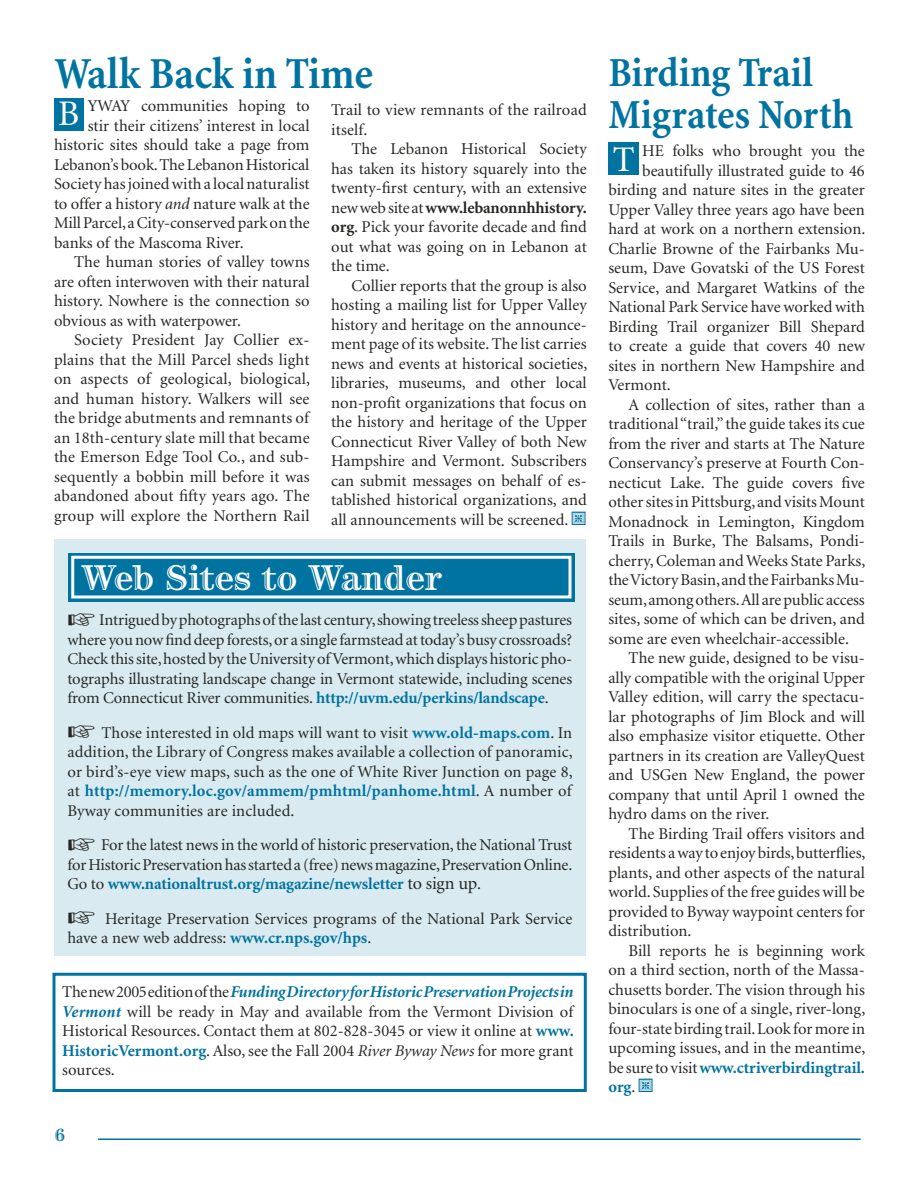
<style>
.page{position:relative;width:918px;height:1188px;background:#fff}
.page>*{position:absolute;margin:0;border:0;box-sizing:border-box;transform-origin:0 0}
._30_pt_head{font:700 condensed 45px "Minion";color:#0073a0}
._30_pt_head-2{font:700 condensed 42px/42px "Minion";color:#0073a0}
.Reverse_head{font:700 36px "Century Handtooled";color:#fff}
.text{font:36px "Minion";color:#fff}
.t1{font:700 18px "Century Handtooled";color:#0073a0}
.text-2{font:16.5px/19.5px "Minion";color:#252723;text-align:justify}
.s1{font-weight:700;color:#0073a0}
.s2{font-style:italic}
.s3{font-weight:700}
.s4{font-size:18px}
.s5{font-weight:700;font-style:italic;color:#0073a0}
</style>
<div class="page">
<hr style="left:98px;top:1138px;width:763px;height:2px;background:#0073a0">
<div style="left:52px;top:973px;width:535px;height:119px;border:3px solid #0073a0"></div>
<div style="left:55px;top:539px;width:531px;height:417px;background:#d9eaf1"></div>
<div style="left:54px;top:98px;width:29px;height:33px;background:#0073a0"></div>
<div style="left:608px;top:143px;width:31px;height:32px;background:#0073a0"></div>
<div style="left:68px;top:553px;width:506px;height:49px;background:#0073a0"></div>
<div style="left:71px;top:556px;width:501px;height:42px;border:3px solid #fff"></div>
<p class="_30_pt_head" style="left:54px;top:49px;width:321px">Walk Back in Time</p>
<p class="_30_pt_head-2" style="left:608px;top:52px;width:246px">Birding Trail<br>Migrates North</p>
<p class="text-2" style="left:642px;top:142px;width:224px">HE folks who brought you the</p>
<p class="text-2" style="left:642px;top:161px;width:224px">beautifully illustrated guide to 46</p>
<p class="text-2" style="left:608px;top:181px;width:258px">birding and nature sites in the greater</p>
<p class="text-2" style="left:608px;top:200px;width:258px">Upper Valley three years ago have been</p>
<p class="text-2" style="left:608px;top:220px;width:258px">hard at work on a northern extension.</p>
<p class="text-2" style="left:608px;top:239px;width:258px">Charlie Browne of the Fairbanks Mu-</p>
<p class="text-2" style="left:608px;top:259px;width:258px">seum, Dave Govatski of the US Forest</p>
<p class="text-2" style="left:608px;top:278px;width:258px">Service, and Margaret Watkins of the</p>
<p class="text-2" style="left:608px;top:298px;width:258px">National Park Service have worked with</p>
<p class="text-2" style="left:608px;top:317px;width:258px">Birding Trail organizer Bill Shepard</p>
<p class="text-2" style="left:608px;top:337px;width:258px">to create a guide that covers 40 new</p>
<p class="text-2" style="left:608px;top:356px;width:258px">sites in northern New Hampshire and</p>
<p class="text-2" style="left:608px;top:376px;width:64px">Vermont.</p>
<p class="text-2" style="left:608px;top:395px;width:258px;text-indent:20px">A collection of sites, rather than a traditional “trail,” the guide takes its cue from the river and starts at The Nature Conservancy’s preserve at Fourth Con&shy;necticut Lake. The guide covers five other sites in Pittsburg, and visits Mount Monadnock in Lemington, Kingdom Trails in Burke, The Balsams, Pondi&shy;cherry, Coleman and Weeks State Parks, the Victory Basin, and the Fairbanks Mu&shy;seum, among others. All are public access sites, some of which can be driven, and some are even wheelchair-accessible.</p>
<p class="text-2" style="left:608px;top:649px;width:258px;text-indent:20px">The new guide, designed to be visu&shy;ally compatible with the original Upper Valley edition, will carry the spectacu&shy;lar photographs of Jim Block and will also emphasize visitor etiquette. Other partners in its creation are ValleyQuest and USGen New England, the power company that until April 1 owned the hydro dams on the river.</p>
<p class="text-2" style="left:608px;top:824px;width:259px;text-indent:20px">The Birding Trail offers visitors and residents a way to enjoy birds, butterflies, plants, and other aspects of the natural world. Supplies of the free guides will be provided to Byway waypoint centers for distribution.</p>
<p class="text-2" style="left:608px;top:941px;width:259px;text-indent:20px">Bill reports he is beginning work on a third section, north of the Massa&shy;chusetts border. The vision through his binoculars is one of a single, river-long, four-state birding trail. Look for more in upcoming issues, and in the meantime, be sure to visit <span class="s1">www.ctriverbirdingtrail. org</span>.</p>
<p class="text-2" style="left:88px;top:97px;width:223px">YWAY communities hoping to</p>
<p class="text-2" style="left:88px;top:116px;width:223px">stir their citizens’ interest in local</p>
<p class="text-2" style="left:54px;top:136px;width:257px">historic sites should take a page from</p>
<p class="text-2" style="left:54px;top:155px;width:257px">Lebanon’s book. The Lebanon Historical</p>
<p class="text-2" style="left:54px;top:175px;width:257px">Society has joined with a local naturalist</p>
<p class="text-2" style="left:54px;top:194px;width:257px">to offer a history <span class="s2">and</span> nature walk at the</p>
<p class="text-2" style="left:54px;top:214px;width:257px">Mill Parcel, a City-conserved park on the</p>
<p class="text-2" style="left:54px;top:233px;width:191px">banks of the Mascoma River.</p>
<p class="text-2" style="left:54px;top:253px;width:257px;text-indent:20px">The human stories of valley towns are often interwoven with their natural history. Nowhere is the connection so obvious as with waterpower.</p>
<p class="text-2" style="left:54px;top:331px;width:258px;text-indent:20px">Society President Jay Collier ex&shy;plains that the Mill Parcel sheds light on aspects of geological, biological, and human history. Walkers will see the bridge abutments and remnants of an 18th-century slate mill that became the Emerson Edge Tool Co., and sub&shy;sequently a bobbin mill before it was abandoned about fifty years ago. The group will explore the Northern Rail</p>
<p class="text" style="left:58px;top:96px;width:23px">B</p>
<p class="text-2" style="left:331px;top:101px;width:257px">Trail to view remnants of the railroad itself.</p>
<p class="text-2" style="left:331px;top:140px;width:257px;text-indent:20px">The Lebanon Historical Society has taken its history squarely into the twenty-first century, with an extensive new web site at <span class="s3">www.lebanonnhhistory. org</span>. Pick your favorite decade and find out what was going on in Lebanon at the time.</p>
<p class="text-2" style="left:331px;top:276px;width:258px;text-indent:20px">Collier reports that the group is also hosting a mailing list for Upper Valley history and heritage on the announce&shy;ment page of its website. The list carries news and events at historical societies, libraries, museums, and other local non-profit organizations that focus on the history and heritage of the Upper Connecticut River Valley of both New Hampshire and Vermont. Subscribers can submit messages on behalf of es&shy;tablished historical organizations, and all announcements will be screened.</p>
<p class="text" style="left:613px;top:141px;width:23px">T</p>
<p class="Reverse_head" style="left:81px;top:555px;width:361px">Web Sites to Wander</p>
<p class="text-2" style="left:67px;top:611px;width:506px">☞ Intrigued by photographs of the last century, showing treeless sheep pastures where you now find deep forests, or a single farmstead at today’s busy crossroads?<br>Check this site, hosted by the University of Vermont, which displays historic pho&shy;tographs illustrating landscape change in Vermont statewide, including scenes from Connecticut River communities. <span class="s1">http://uvm.edu/perkins/landscape</span>.</p>
<p class="text-2" style="left:67px;top:723px;width:507px">☞ Those interested in old maps will want to visit <span class="s1">www.old-maps.com</span>. In addition, the Library of Congress makes available a collection of panoramic, or bird’s-eye view maps, such as the one of White River Junction on page 8, at <span class="s1">http://memory.loc.gov/ammem/pmhtml/panhome.html</span>. A number of Byway communities are included.</p>
<p class="text-2" style="left:67px;top:836px;width:506px">☞ For the latest news in the world of historic preservation, the National Trust for Historic Preservation has started a (free) news magazine, Preservation Online.<br>Go to <span class="s1">www.nationaltrust.org/magazine/newsletter</span> <span class="s4">to sign up</span>.</p>
<p class="text-2" style="left:67px;top:909px;width:506px">☞ Heritage Preservation Services programs of the National Park Service have a new web address: <span class="s1">www.cr.nps.gov/hps</span>.</p>
<p class="text-2" style="left:62px;top:983px;width:513px">The new 2005 edition of the <span class="s5">Funding Directory for Historic Preservation Projects in Vermont</span> will be ready in May and available from the Vermont Division of Historical Resources. Contact them at 802-828-3045 or view it online at <span class="s1">www.<br>HistoricVermont.org</span>. Also, see the Fall 2004 <span class="s2">River Byway News</span> for more grant sources.</p>
<p class="t1" style="left:54px;top:1124px;width:13px">6</p>
</div>
